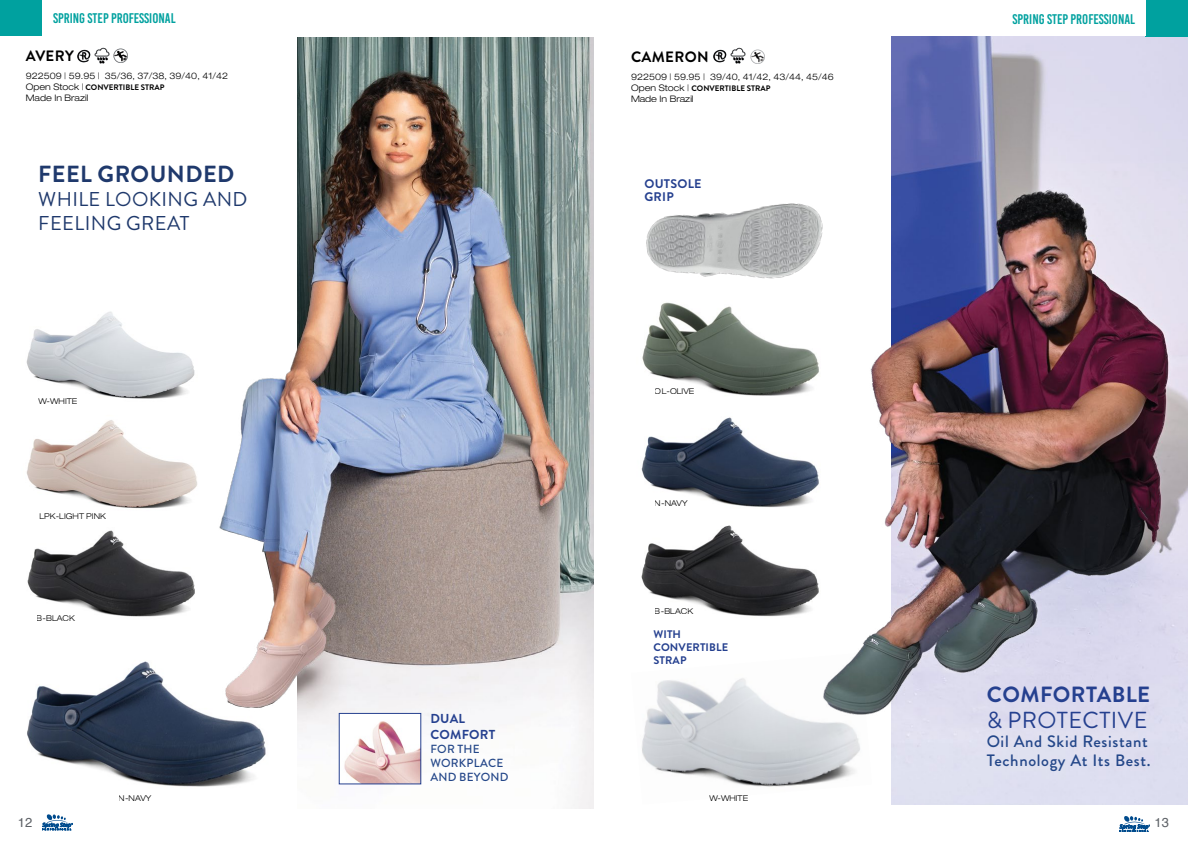
<style>
.page{position:relative;width:1188px;height:846px;background:#fff}
.page>*{position:absolute;margin:0;border:0;box-sizing:border-box;transform-origin:0 0}
.t1{font:700 23.3px "Brandon Grotesque";letter-spacing:.02em;color:#1f396c}
.t2{font:23.2px "Brandon Grotesque";letter-spacing:.02em;color:#25408f}
.t3{font:700 22px "Brandon Grotesque";letter-spacing:.02em;color:#25408f}
.t4{font:20px/24px "Brandon Grotesque";letter-spacing:.02em;color:#1f396c}
.t5{font:500 16.5px/19.8px "Brandon Grotesque";letter-spacing:.04em;color:#244789}
.t6{font:700 15px "Brandon Grotesque";letter-spacing:.02em;color:#000}
.t7{font:14px "Bebas Kai";color:#00a19f}
.t8{font:700 13px/15.6px "Brandon Grotesque";letter-spacing:.02em;color:#25408f}
.t9{font:13px "Helvetica";color:#5d6166}
.t10{font:700 12.5px/13px "Brandon Grotesque";letter-spacing:.02em;color:#25408f}
.t11{font:500 11.8px/14.1px "Brandon Grotesque";letter-spacing:.02em;color:#244789}
.t12{font:700 11px/13.1px "Brandon Grotesque";letter-spacing:.01em;color:#25408f}
.t13{font:300 expanded 9px "Helvetica Neue LT Pro";color:#000}
.t14{font:300 expanded 8px "Helvetica Neue LT Pro";color:#000}
.t15{font:700 8px "Brandon Grotesque";color:#000}
.s1{font-family:"Helvetica Neue LT Pro";font-weight:300;font-stretch:expanded;font-size:9px}
</style>
<div class="page">
<img style="left:298px;top:38px;width:296px;height:771px">
<img style="left:891px;top:37px;width:297px;height:128px">
<img style="left:857px;top:165px;width:331px;height:640px">
<img style="left:26px;top:420px;width:171px;height:69px">
<img style="left:26px;top:311px;width:169px;height:88px">
<img style="left:27px;top:661px;width:239px;height:126px">
<img style="left:27px;top:489px;width:168px;height:128px">
<img style="left:77px;top:47px;width:51px;height:17px">
<div style="left:1146px;top:0;width:42px;height:37px;background:#00a19f"></div>
<div style="left:0;top:0;width:41px;height:36px;background:#00a19f"></div>
<img style="left:641px;top:525px;width:178px;height:92px">
<img style="left:642px;top:653px;width:230px;height:152px">
<img style="left:641px;top:417px;width:178px;height:91px">
<img style="left:642px;top:302px;width:177px;height:94px">
<img style="left:713px;top:47px;width:33px;height:17px">
<img style="left:750px;top:49px;width:15px;height:15px">
<img style="left:646px;top:203px;width:177px;height:76px">
<svg style="left:1119px;top:816px;width:31px;height:16px"></svg>
<svg style="left:42px;top:814px;width:31px;height:16px"></svg>
<img style="left:206px;top:57px;width:363px;height:672px">
<img style="left:341px;top:715px;width:78px;height:67px">
<div style="left:339px;top:713px;width:82px;height:71px;border:1px solid #25408f"></div>
<h3 class="t7" style="left:53px;top:11px;width:124px">SPRING STEP PROFESSIONAL</h3>
<h3 class="t7" style="left:1013px;top:11px;width:124px">SPRING STEP PROFESSIONAL</h3>
<h3 class="t7" style="left:79px;top:11px;width:15px">G S</h3>
<h3 class="t7" style="left:149px;top:11px;width:11px">IO</h3>
<h3 class="t7" style="left:1018px;top:11px;width:13px">PR</h3>
<h3 class="t7" style="left:1063px;top:11px;width:63px">P PR SS N</h3>
<h3 class="t6" style="left:26px;top:46px;width:49px">AVERY</h3>
<p class="t13" style="left:26px;top:71px;width:204px">922509 | 59.95 | 35/36, 37/38, 39/40, 41/42</p>
<p class="t15" style="left:26px;top:82px;width:140px"><span class="s1">Open Stock |</span> CONVERTIBLE STRAP</p>
<p class="t13" style="left:26px;top:92px;width:64px">Made In Brazil</p>
<h1 class="t1" style="left:38px;top:158px;width:198px">FEEL GROUNDED</h1>
<h3 class="t4" style="left:38px;top:187px;width:211px">WHILE LOOKING AND<br>FEELING GREAT</h3>
<p class="t14" style="left:38px;top:397px;width:40px">W-WHITE</p>
<p class="t14" style="left:39px;top:512px;width:68px">LPK-LIGHT PINK</p>
<p class="t14" style="left:37px;top:613px;width:40px">B-BLACK</p>
<p class="t14" style="left:119px;top:793px;width:34px">N-NAVY</p>
<h3 class="t8" style="left:430px;top:711px;width:67px">DUAL<br>COMFORT</h3>
<h3 class="t11" style="left:430px;top:742px;width:80px">FOR THE<br>WORKPLACE<br>AND BEYOND</h3>
<h3 class="t6" style="left:631px;top:46px;width:79px">CAMERON</h3>
<p class="t13" style="left:631px;top:72px;width:204px">922509 | 59.95 | 39/40, 41/42, 43/44, 45/46</p>
<p class="t15" style="left:631px;top:83px;width:141px"><span class="s1">Open Stock |</span> CONVERTIBLE STRAP</p>
<p class="t13" style="left:631px;top:93px;width:64px">Made In Brazil</p>
<h3 class="t10" style="left:644px;top:177px;width:59px">OUTSOLE<br>GRIP</h3>
<p class="t14" style="left:655px;top:386px;width:41px">OL-OLIVE</p>
<p class="t14" style="left:655px;top:498px;width:34px">N-NAVY</p>
<p class="t14" style="left:655px;top:606px;width:40px">B-BLACK</p>
<p class="t12" style="left:653px;top:628px;width:76px">WITH<br>CONVERTIBLE<br>STRAP</p>
<p class="t14" style="left:709px;top:793px;width:40px">W-WHITE</p>
<h3 class="t3" style="left:987px;top:679px;width:165px">COMFORTABLE</h3>
<h2 class="t2" style="left:987px;top:704px;width:162px">&amp; PROTECTIVE</h2>
<h3 class="t5" style="left:987px;top:731px;width:165px">Oil And Skid Resistant<br>Technology At Its Best.</h3>
<h3 class="t9" style="left:18px;top:812px;width:16px">12</h3>
<h3 class="t9" style="left:1155px;top:812px;width:16px">13</h3>
</div>
